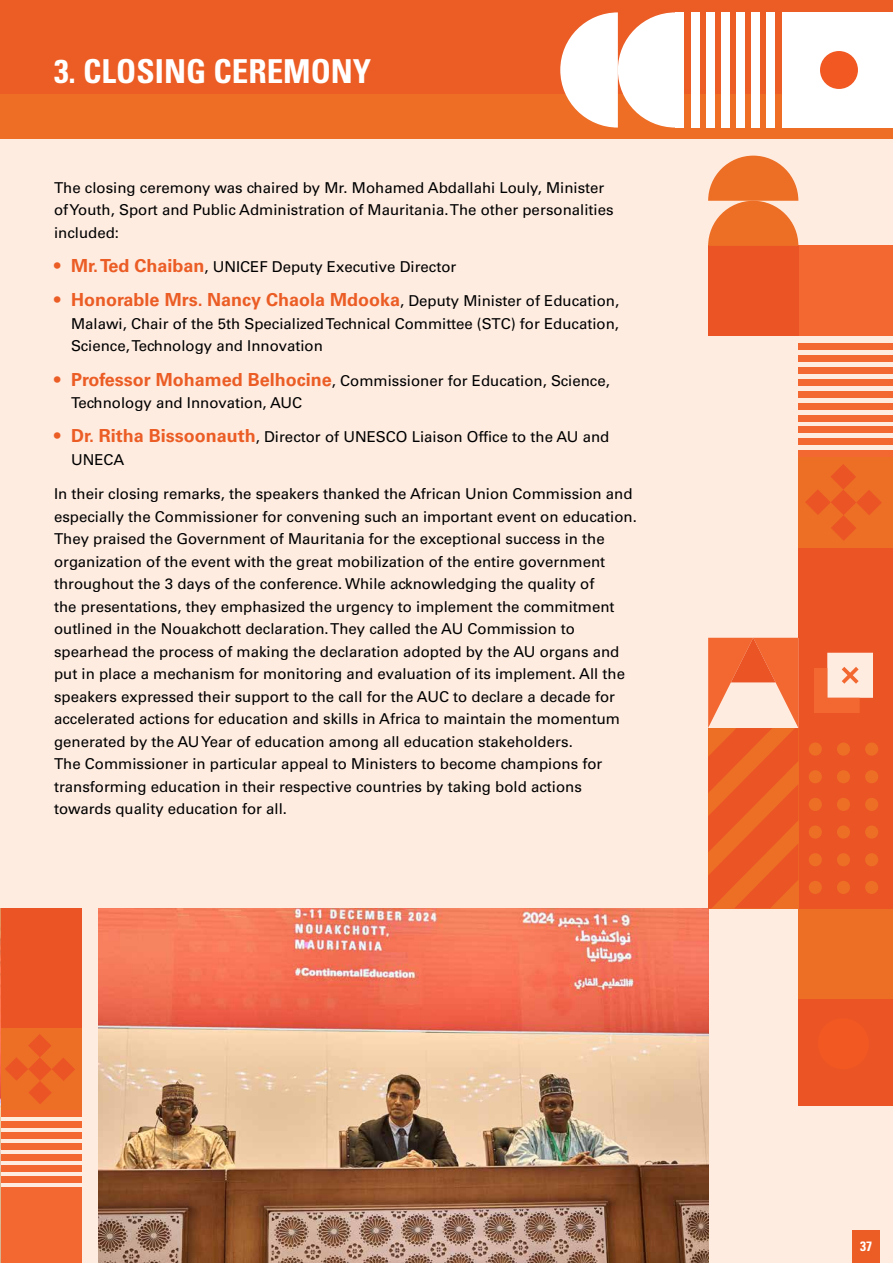
<style>
.page{position:relative;width:893px;height:1263px;background:#feece1}
.page>*{position:absolute;margin:0;border:0;box-sizing:border-box;transform-origin:0 0}
.t1{font:700 condensed 33px "Univers";color:#fff}
.t2{font:700 18px "Univers";color:#eb5d25}
.t3{font:15px/22.5px "Univers";color:#000}
.t4{font:700 condensed 13.5px "Univers";color:#fff}
.s1{font-weight:700;font-size:18px;color:#eb5d25}
.s2{font-weight:400;font-size:15px;color:#000}
</style>
<div class="page">
<div style="left:0;top:0;width:893px;height:95px;background:#eb5d25"></div>
<div style="left:0;top:94px;width:893px;height:45px;background:#ee6e25"></div>
<div style="left:791px;top:12px;width:102px;height:116px;background:#fff"></div>
<svg style="left:560px;top:12px;width:115px;height:116px"></svg>
<div style="left:820px;top:51px;width:38px;height:38px;background:#f15822;border-radius:19px"></div>
<div style="left:782px;top:12px;width:9px;height:116px;background:#fff"></div>
<div style="left:766px;top:12px;width:9px;height:116px;background:#fff"></div>
<div style="left:751px;top:12px;width:9px;height:116px;background:#fff"></div>
<div style="left:736px;top:12px;width:9px;height:116px;background:#fff"></div>
<div style="left:721px;top:12px;width:9px;height:116px;background:#fff"></div>
<div style="left:706px;top:12px;width:9px;height:116px;background:#fff"></div>
<div style="left:691px;top:12px;width:8px;height:116px;background:#fff"></div>
<div style="left:675px;top:12px;width:9px;height:116px;background:#fff"></div>
<div style="left:0;top:909px;width:81px;height:119px;background:#eb5525"></div>
<div style="left:0;top:1028px;width:81px;height:82px;background:#ed6f25"></div>
<div style="left:0;top:1193px;width:81px;height:70px;background:#f26830"></div>
<div style="left:0;top:1110px;width:81px;height:7px;background:#f26830"></div>
<div style="left:0;top:1121px;width:81px;height:7px;background:#f26830"></div>
<div style="left:0;top:1132px;width:81px;height:7px;background:#f26830"></div>
<div style="left:0;top:1143px;width:81px;height:7px;background:#f26830"></div>
<div style="left:0;top:1154px;width:81px;height:6px;background:#f26830"></div>
<div style="left:0;top:1165px;width:81px;height:6px;background:#f26830"></div>
<div style="left:0;top:1176px;width:81px;height:6px;background:#f26830"></div>
<div style="left:0;top:1187px;width:81px;height:6px;background:#f26830"></div>
<svg style="left:5px;top:1034px;width:70px;height:70px"></svg>
<img style="left:0;top:909px;width:1px;height:354px">
<img style="left:99px;top:908px;width:609px;height:355px">
<div style="left:798px;top:908px;width:95px;height:91px;background:#ed6f25"></div>
<div style="left:798px;top:547px;width:95px;height:91px;background:#eb5525"></div>
<div style="left:798px;top:457px;width:95px;height:90px;background:#ed6f25"></div>
<div style="left:798px;top:246px;width:95px;height:90px;background:#f26830"></div>
<div style="left:798px;top:450px;width:95px;height:7px;background:#f26830"></div>
<div style="left:798px;top:438px;width:95px;height:7px;background:#f26830"></div>
<div style="left:798px;top:426px;width:95px;height:7px;background:#f26830"></div>
<div style="left:798px;top:415px;width:95px;height:7px;background:#f26830"></div>
<div style="left:798px;top:403px;width:95px;height:7px;background:#f26830"></div>
<div style="left:798px;top:391px;width:95px;height:7px;background:#f26830"></div>
<div style="left:798px;top:379px;width:95px;height:7px;background:#f26830"></div>
<div style="left:798px;top:367px;width:95px;height:7px;background:#f26830"></div>
<div style="left:798px;top:355px;width:95px;height:7px;background:#f26830"></div>
<div style="left:798px;top:343px;width:95px;height:7px;background:#f26830"></div>
<svg style="left:805px;top:464px;width:77px;height:77px"></svg>
<div style="left:708px;top:246px;width:90px;height:90px;background:#eb5525"></div>
<svg style="left:708px;top:156px;width:90px;height:90px"></svg>
<div style="left:798px;top:999px;width:95px;height:107px;background:#eb5525"></div>
<div style="left:818px;top:1018px;width:51px;height:51px;background:#f15822;border-radius:25px"></div>
<svg style="left:708px;top:638px;width:185px;height:270px"></svg>
<div style="left:852px;top:1231px;width:28px;height:32px;background:#eb5d25"></div>
<h1 class="t1" style="left:54px;top:51px;width:319px">3. CLOSING CEREMONY</h1>
<p class="t3" style="left:54px;top:176px;width:561px">The closing ceremony was chaired by Mr. Mohamed Abdallahi Louly, Minister of Youth, Sport and Public Administration of Mauritania. The other personalities included:</p>
<p class="t3" style="left:54px;top:256px;width:404px"><span class="s1">• Mr. Ted Chaiban</span>, UNICEF Deputy Executive Director</p>
<p class="t2" style="left:54px;top:289px;width:567px">• Honorable Mrs. Nancy Chaola Mdooka<span class="s2">, Deputy Minister of Education,</span></p>
<p class="t3" style="left:71px;top:312px;width:550px">Malawi, Chair of the 5th Specialized Technical Committee (STC) for Education,<br>Science, Technology and Innovation</p>
<p class="t3" style="left:71px;top:369px;width:540px;text-indent:-17px"><span class="s1">• Professor Mohamed Belhocine</span>, Commissioner for Education, Science,<br>Technology and Innovation, AUC</p>
<p class="t3" style="left:71px;top:426px;width:540px;text-indent:-17px"><span class="s1">• Dr. Ritha Bissoonauth</span>, Director of UNESCO Liaison Office to the AU and<br>UNECA</p>
<p class="t3" style="left:54px;top:483px;width:584px">In their closing remarks, the speakers thanked the African Union Commission and especially the Commissioner for convening such an important event on education.<br>They praised the Government of Mauritania for the exceptional success in the organization of the event with the great mobilization of the entire government throughout the 3 days of the conference. While acknowledging the quality of<br>the presentations, they emphasized the urgency to implement the commitment outlined in the Nouakchott declaration. They called the AU Commission to spearhead the process of making the declaration adopted by the AU organs and put in place a mechanism for monitoring and evaluation of its implement. All the speakers expressed their support to the call for the AUC to declare a decade for accelerated actions for education and skills in Africa to maintain the momentum generated by the AU Year of education among all education stakeholders.<br>The Commissioner in particular appeal to Ministers to become champions for transforming education in their respective countries by taking bold actions towards quality education for all.</p>
<p class="t4" style="left:860px;top:1238px;width:13px">37</p>
</div>
